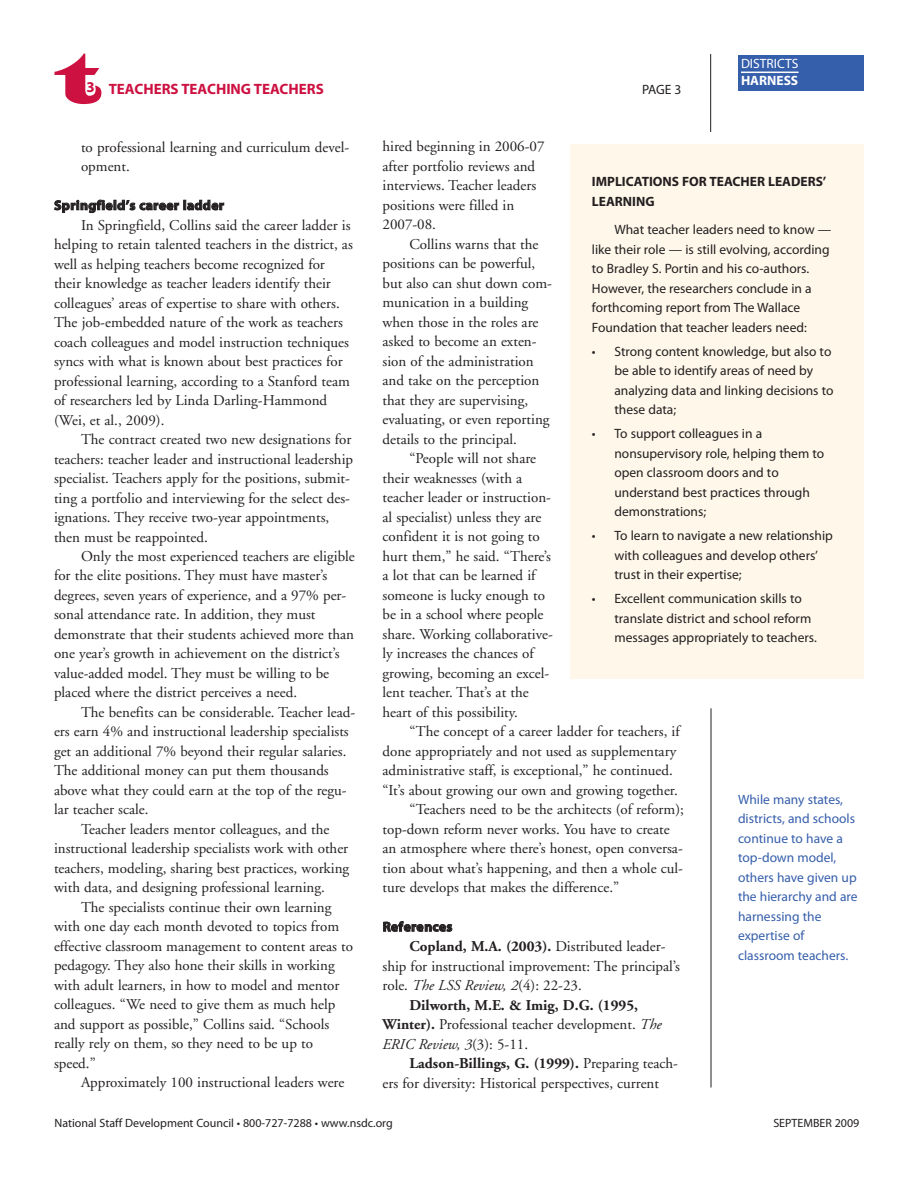
<style>
.page{position:relative;width:918px;height:1188px;background:#fff}
.page>*{position:absolute;margin:0;border:0;box-sizing:border-box;transform-origin:0 0}
.t1{font:72px "Latin Wide";color:#cd1141}
.t2{font:15px/19.5px "Adobe Garamond";color:#231f20}
.t3{font:700 15px "Adobe Garamond";color:#231f20}
.t4{font:700 15px "Myriad Pro";color:#cd1141}
.t5{font:italic 15px "Adobe Garamond";color:#231f20}
.t6{font:13.5px/19.5px "Myriad Pro";color:#231f20}
.t7{font:13.5px/19.5px "Myriad Pro";color:#355eab}
.t8{font:700 13.5px/19.5px "Myriad Pro";color:#231f20}
.t9{font:700 13.5px "Myriad Pro";letter-spacing:.03em;color:#231f20}
.t10{font:13.5px "Myriad Pro";color:#fff}
.t11{font:700 13.5px "Myriad Pro";color:#fff}
.t12{font:12px "Myriad Pro";color:#231f20}
.s1{font-weight:400}
.s2{font-style:italic}
.s3{font-weight:700}
.s4{font-style:normal}
</style>
<div class="page">
<hr style="left:710px;top:54px;width:1px;height:78px;background:#231f20">
<hr style="left:711px;top:708px;width:1px;height:380px;background:#231f20">
<div style="left:738px;top:55px;width:126px;height:36px;background:#355eab"></div>
<hr style="left:741px;top:72px;width:58px;height:1px;background:#fff">
<div style="left:571px;top:144px;width:293px;height:534px;background:#fef7ea"></div>
<h1 class="t1" style="left:57px;top:35px;width:47px">t</h1>
<p class="t4" style="left:86px;top:83px;width:239px">3 TEACHERS TEACHING TEACHERS</p>
<p class="t6" style="left:642px;top:80px;width:41px">PAGE 3</p>
<p class="t10" style="left:741px;top:59px;width:59px">DISTRICTS</p>
<p class="t11" style="left:741px;top:75px;width:59px">HARNESS</p>
<p class="t2" style="left:81px;top:138px;width:270px">to professional learning and curriculum devel&shy;opment.</p>
<p class="t9" style="left:54px;top:200px;width:171px">Springfield’s career ladder</p>
<p class="t2" style="left:54px;top:216px;width:300px;text-indent:27px">In Springfield, Collins said the career ladder is helping to retain talented teachers in the district, as well as helping teachers become recognized for their knowledge as teacher leaders identify their colleagues’ areas of expertise to share with others.<br>The job-embedded nature of the work as teachers coach colleagues and model instruction techniques syncs with what is known about best practices for professional learning, according to a Stanford team of researchers led by Linda Darling-Hammond (Wei, et al., 2009).</p>
<p class="t2" style="left:54px;top:431px;width:301px;text-indent:27px">The contract created two new designations for teachers: teacher leader and instructional leadership specialist. Teachers apply for the positions, submit&shy;ting a portfolio and interviewing for the select des&shy;ignations. They receive two-year appointments, then must be reappointed.</p>
<p class="t2" style="left:54px;top:548px;width:302px;text-indent:27px">Only the most experienced teachers are eligible for the elite positions. They must have master’s degrees, seven years of experience, and a 97% per&shy;sonal attendance rate. In addition, they must demonstrate that their students achieved more than one year’s growth in achievement on the district’s value-added model. They must be willing to be placed where the district perceives a need.</p>
<p class="t2" style="left:81px;top:704px;width:276px">The benefits can be considerable. Teacher lead-</p>
<p class="t2" style="left:54px;top:723px;width:296px">ers earn 4% and instructional leadership specialists</p>
<p class="t2" style="left:54px;top:743px;width:294px">get an additional 7% beyond their regular salaries.</p>
<p class="t2" style="left:54px;top:762px;width:276px">The additional money can put them thousands</p>
<p class="t2" style="left:54px;top:782px;width:294px">above what they could earn at the top of the regu-</p>
<p class="t2" style="left:54px;top:801px;width:96px">lar teacher scale.</p>
<p class="t2" style="left:81px;top:821px;width:250px">Teacher leaders mentor colleagues, and the</p>
<p class="t2" style="left:54px;top:840px;width:296px">instructional leadership specialists work with other</p>
<p class="t2" style="left:54px;top:860px;width:297px">teachers, modeling, sharing best practices, working</p>
<p class="t2" style="left:54px;top:879px;width:272px">with data, and designing professional learning.</p>
<p class="t2" style="left:81px;top:899px;width:252px">The specialists continue their own learning</p>
<p class="t2" style="left:54px;top:918px;width:287px">with one day each month devoted to topics from</p>
<p class="t2" style="left:54px;top:938px;width:301px">effective classroom management to content areas to</p>
<p class="t2" style="left:54px;top:957px;width:282px">pedagogy. They also hone their skills in working</p>
<p class="t2" style="left:54px;top:977px;width:287px">with adult learners, in how to model and mentor</p>
<p class="t2" style="left:54px;top:996px;width:283px">colleagues. “We need to give them as much help</p>
<p class="t2" style="left:54px;top:1016px;width:277px">and support as possible,” Collins said. “Schools</p>
<p class="t2" style="left:54px;top:1035px;width:260px">really rely on them, so they need to be up to</p>
<p class="t2" style="left:54px;top:1055px;width:43px">speed.”</p>
<p class="t2" style="left:81px;top:1074px;width:265px">Approximately 100 instructional leaders were</p>
<p class="t2" style="left:382px;top:138px;width:164px">hired beginning in 2006-07 after portfolio reviews and interviews. Teacher leaders positions were filled in<br>2007-08.</p>
<p class="t2" style="left:382px;top:236px;width:171px;text-indent:27px">Collins warns that the positions can be powerful, but also can shut down com&shy;munication in a building when those in the roles are asked to become an exten&shy;sion of the administration and take on the perception that they are supervising, evaluating, or even reporting details to the principal.</p>
<p class="t2" style="left:382px;top:450px;width:172px;text-indent:27px">“People will not share their weaknesses (with a teacher leader or instruction&shy;al specialist) unless they are confident it is not going to hurt them,” he said. “There’s a lot that can be learned if someone is lucky enough to be in a school where people share. Working collaborative&shy;ly increases the chances of growing, becoming an excel&shy;lent teacher. That’s at the heart of this possibility.</p>
<p class="t2" style="left:410px;top:723px;width:272px">“The concept of a career ladder for teachers, if</p>
<p class="t2" style="left:382px;top:743px;width:296px">done appropriately and not used as supplementary</p>
<p class="t2" style="left:382px;top:762px;width:292px">administrative staff, is exceptional,” he continued.</p>
<p class="t2" style="left:382px;top:782px;width:297px">“It’s about growing our own and growing together.</p>
<p class="t2" style="left:410px;top:801px;width:276px">“Teachers need to be the architects (of reform);</p>
<p class="t2" style="left:382px;top:821px;width:289px">top-down reform never works. You have to create</p>
<p class="t2" style="left:382px;top:840px;width:302px">an atmosphere where there’s honest, open conversa-</p>
<p class="t2" style="left:382px;top:860px;width:302px">tion about what’s happening, and then a whole cul-</p>
<p class="t2" style="left:382px;top:879px;width:238px">ture develops that makes the difference.”</p>
<p class="t9" style="left:383px;top:922px;width:71px">References</p>
<p class="t3" style="left:410px;top:940px;width:258px">Copland, M.A. (2003). <span class="s1">Distributed leader-</span></p>
<p class="t2" style="left:382px;top:957px;width:299px">ship for instructional improvement: The principal’s</p>
<p class="t2" style="left:382px;top:977px;width:201px">role. <span class="s2">The LSS Review, 2</span>(4): 22-23.</p>
<p class="t3" style="left:410px;top:999px;width:230px">Dilworth, M.E. &amp; Imig, D.G. (1995,</p>
<p class="t2" style="left:382px;top:1016px;width:281px"><span class="s3">Winter).</span> Professional teacher development. <span class="s2">The</span></p>
<p class="t5" style="left:382px;top:1038px;width:147px">ERIC Review, 3<span class="s4">(3): 5-11.</span></p>
<p class="t3" style="left:410px;top:1057px;width:270px">Ladson-Billings, G. (1999). <span class="s1">Preparing teach-</span></p>
<p class="t2" style="left:382px;top:1074px;width:278px">ers for diversity: Historical perspectives, current</p>
<p class="t8" style="left:592px;top:173px;width:236px">IMPLICATIONS FOR TEACHER LEADERS’<br>LEARNING</p>
<p class="t6" style="left:592px;top:221px;width:241px;text-indent:23px">What teacher leaders need to know — like their role — is still evolving, according to Bradley S. Portin and his co-authors.<br>However, the researchers conclude in a forthcoming report from The Wallace Foundation that teacher leaders need:</p>
<p class="t6" style="left:614px;top:343px;width:221px;text-indent:-23px">• Strong content knowledge, but also to be able to identify areas of need by analyzing data and linking decisions to these data;</p>
<p class="t6" style="left:614px;top:425px;width:211px;text-indent:-23px">• To support colleagues in a nonsupervisory role, helping them to open classroom doors and to understand best practices through demonstrations;</p>
<p class="t6" style="left:614px;top:527px;width:220px;text-indent:-23px">• To learn to navigate a new relationship with colleagues and develop others’ trust in their expertise;</p>
<p class="t6" style="left:614px;top:590px;width:204px;text-indent:-23px">• Excellent communication skills to translate district and school reform messages appropriately to teachers.</p>
<p class="t7" style="left:738px;top:791px;width:121px">While many states, districts, and schools continue to have a top-down model, others have given up the hierarchy and are harnessing the expertise of classroom teachers.</p>
<p class="t12" style="left:55px;top:1119px;width:340px">National Staff Development Council • 800-727-7288 • www.nsdc.org</p>
<p class="t12" style="left:773px;top:1119px;width:88px">SEPTEMBER 2009</p>
</div>
